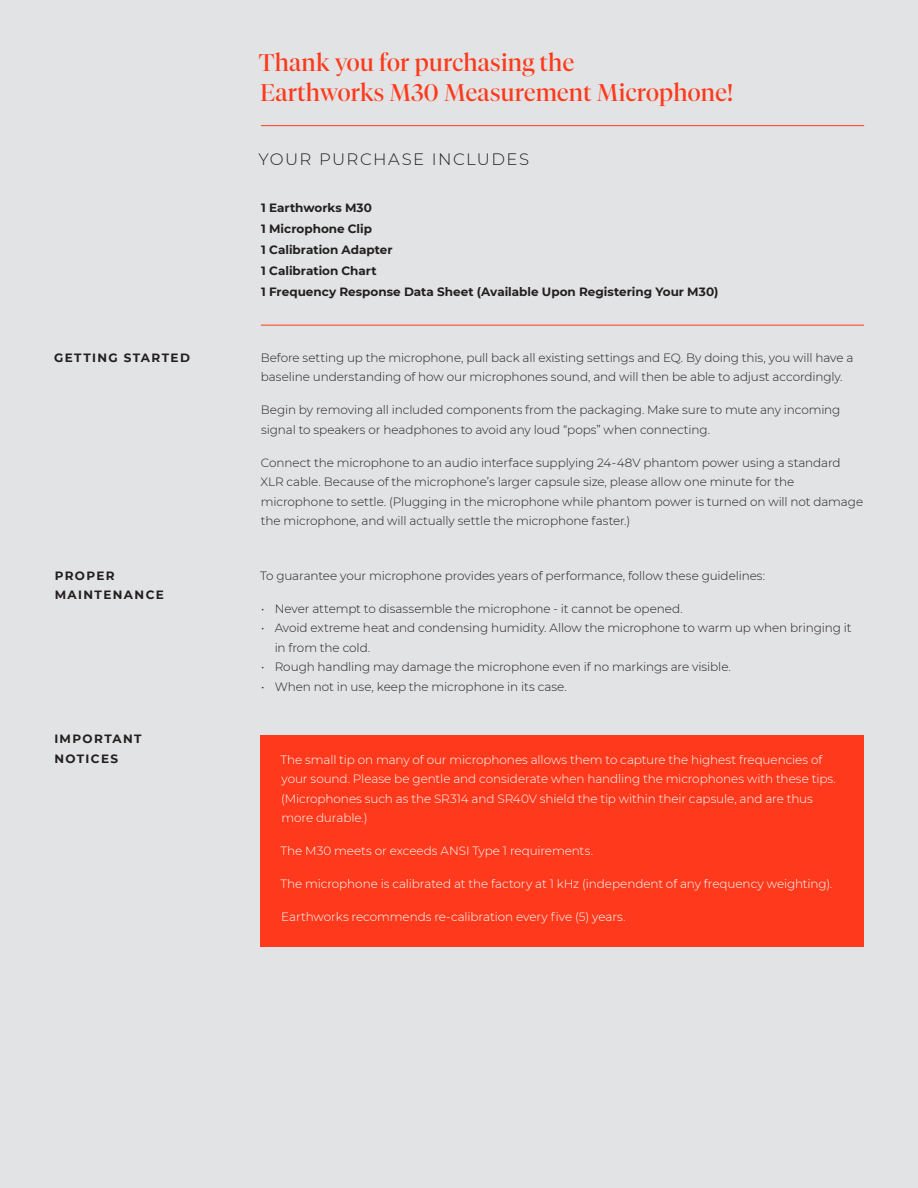
<style>
.page{position:relative;width:918px;height:1188px;background:#e2e3e4}
.page>*{position:absolute;margin:0;border:0;box-sizing:border-box;transform-origin:0 0}
.Ad__Headline__16_20{font:24px "Tiempos Fine";letter-spacing:.01em;color:#ff3a1c}
.Datasheet__Title_2{font:300 16.5px "Montserrat";letter-spacing:.085em;color:#231f20}
.Body___8_13{font:300 12px/19.5px "Montserrat";letter-spacing:-.005em;color:#231f20}
.Body___8_13-2{font:300 12px/19.5px "Montserrat";letter-spacing:-.005em;color:#fff}
.Body__Heading__9_14{font:700 12px "Montserrat";color:#231f20}
.Heading_2__11_15{font:700 12px/19.5px "Montserrat";letter-spacing:.115em;color:#231f20}
</style>
<div class="page">
<hr style="left:261px;top:125px;width:603px;height:1px;background:#ff3a1c">
<hr style="left:261px;top:325px;width:603px;height:1px;background:#ff3a1c">
<div style="left:261px;top:735px;width:603px;height:211px;background:#ff3a1c"></div>
<p class="Heading_2__11_15" style="left:54px;top:347px;width:137px">GETTING STARTED</p>
<p class="Heading_2__11_15" style="left:55px;top:565px;width:111px">PROPER<br>MAINTENANCE</p>
<p class="Heading_2__11_15" style="left:54px;top:729px;width:89px">IMPORTANT<br>NOTICES</p>
<p class="Ad__Headline__16_20" style="left:259px;top:48px;width:317px">Thank you for purchasing the</p>
<p class="Ad__Headline__16_20" style="left:260px;top:78px;width:474px">Earthworks M30 Measurement Microphone!</p>
<p class="Datasheet__Title_2" style="left:259px;top:148px;width:272px">YOUR PURCHASE INCLUDES</p>
<p class="Body__Heading__9_14" style="left:261px;top:199px;width:112px">1 Earthworks M30</p>
<p class="Body__Heading__9_14" style="left:261px;top:220px;width:112px">1 Microphone Clip</p>
<p class="Body__Heading__9_14" style="left:261px;top:241px;width:133px">1 Calibration Adapter</p>
<p class="Body__Heading__9_14" style="left:261px;top:262px;width:117px">1 Calibration Chart</p>
<p class="Body__Heading__9_14" style="left:261px;top:284px;width:459px">1 Frequency Response Data Sheet (Available Upon Registering Your M30)</p>
<p class="Body___8_13" style="left:261px;top:347px;width:594px">Before setting up the microphone, pull back all existing settings and EQ. By doing this, you will have a baseline understanding of how our microphones sound, and will then be able to adjust accordingly.</p>
<p class="Body___8_13" style="left:261px;top:400px;width:581px">Begin by removing all included components from the packaging. Make sure to mute any incoming signal to speakers or headphones to avoid any loud “pops” when connecting.</p>
<p class="Body___8_13" style="left:260px;top:452px;width:604px">Connect the microphone to an audio interface supplying 24-48V phantom power using a standard XLR cable. Because of the microphone’s larger capsule size, please allow one minute for the microphone to settle. (Plugging in the microphone while phantom power is turned on will not damage the microphone, and will actually settle the microphone faster.)</p>
<p class="Body___8_13" style="left:260px;top:565px;width:506px">To guarantee your microphone provides years of performance, follow these guidelines:</p>
<p class="Body___8_13" style="left:261px;top:598px;width:423px">• Never attempt to disassemble the microphone - it cannot be opened.</p>
<p class="Body___8_13" style="left:275px;top:618px;width:578px;text-indent:-14px">• Avoid extreme heat and condensing humidity. Allow the microphone to warm up when bringing it in from the cold.</p>
<p class="Body___8_13" style="left:261px;top:657px;width:471px">• Rough handling may damage the microphone even if no markings are visible.</p>
<p class="Body___8_13" style="left:261px;top:676px;width:307px">• When not in use, keep the microphone in its case.</p>
<p class="Body___8_13-2" style="left:280px;top:749px;width:557px">The small tip on many of our microphones allows them to capture the highest frequencies of your sound. Please be gentle and considerate when handling the microphones with these tips. (Microphones such as the SR314 and SR40V shield the tip within their capsule, and are thus more durable.)</p>
<p class="Body___8_13-2" style="left:280px;top:841px;width:314px">The M30 meets or exceeds ANSI Type 1 requirements.</p>
<p class="Body___8_13-2" style="left:280px;top:874px;width:553px">The microphone is calibrated at the factory at 1 kHz (independent of any frequency weighting).</p>
<p class="Body___8_13-2" style="left:281px;top:907px;width:346px">Earthworks recommends re-calibration every five (5) years.</p>
</div>
